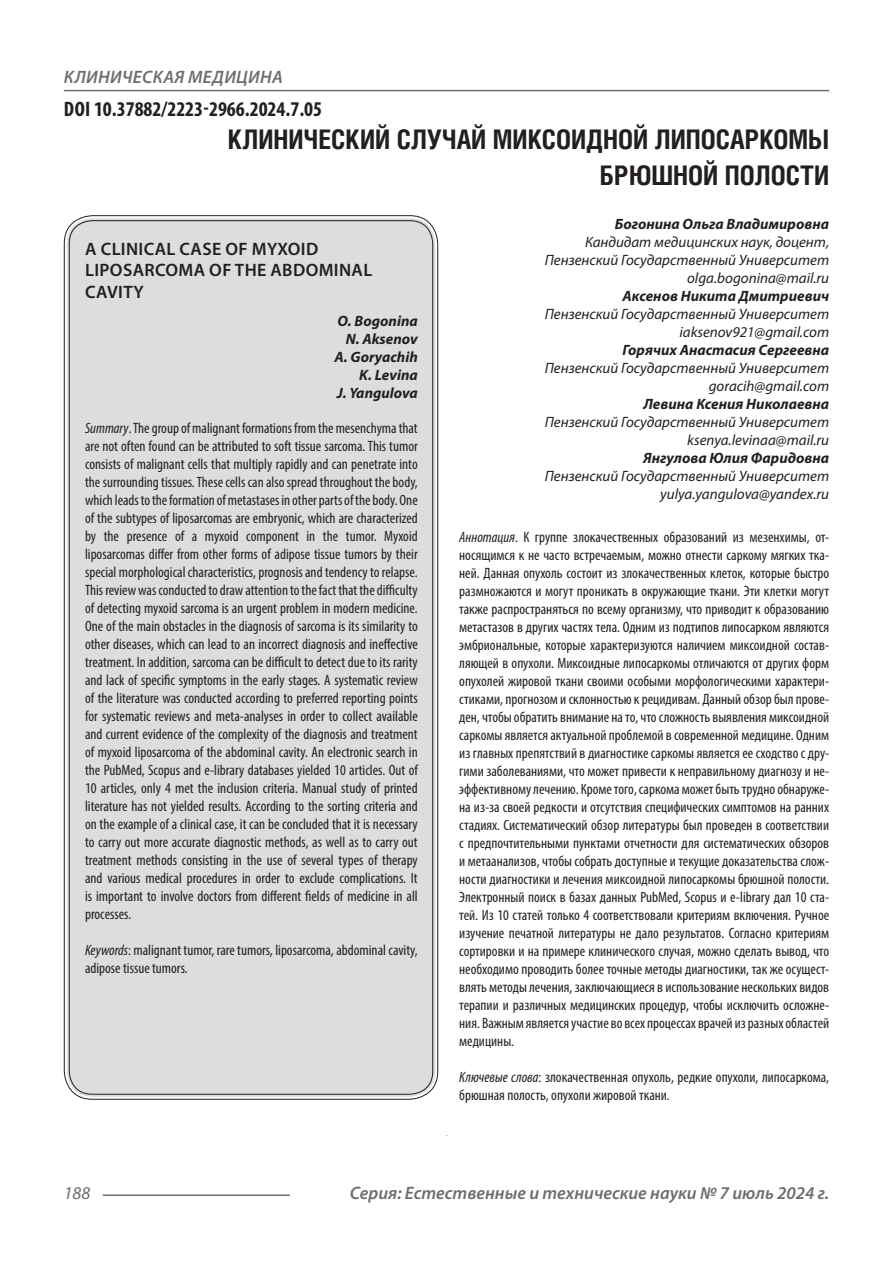
<style>
.page{position:relative;width:893px;height:1263px;background:#fff}
.page>*{position:absolute;margin:0;border:0;box-sizing:border-box;transform-origin:0 0}
.Статья_название{font:700 27px/36px "Helios Cond C";color:#231f20;text-align:right}
.ДОИ{font:700 condensed 21px "Myriad Pro";color:#231f20}
.Статья_название_англ{font:600 18px/21.6px "Myriad Pro";letter-spacing:.02em;color:#231f20}
.t1{font:italic 600 18px "Myriad Pro";color:#6c6d70}
.t2{font:italic 600 18px "Myriad Pro";letter-spacing:.02em;color:#6c6d70}
.t3{font:italic 18px "Myriad Pro";color:#6c6d70}
.Статья_аннотация_тек{font:condensed 15px/18px "Myriad Pro";color:#231f20;text-align:justify}
.Статья_аннотация_анг{font:condensed 15px/18px "Myriad Pro";color:#231f20;text-align:justify}
.Статья_автор_инфо{font:italic 15px/18px "Myriad Pro";color:#231f20;text-align:right}
.Статья_автор_инфо-2{font:italic 700 15px "Myriad Pro";color:#231f20}
.Статья_автор_англ{font:italic 700 15px "Myriad Pro";color:#231f20}
.s1{font-style:italic}
</style>
<div class="page">
<hr style="left:103px;top:1194px;width:187px;height:2px;background:#6c6d70">
<hr style="left:64px;top:90px;width:765px;height:1px;background:#6c6d70">
<div style="left:67px;top:218px;width:368px;height:879px;background:#dcdddf;border-radius:26px"></div>
<p class="t2" style="left:64px;top:66px;width:220px">КЛИНИЧЕСКАЯ МЕДИЦИНА</p>
<p class="Статья_название" style="left:228px;top:121px;width:603px">КЛИНИЧЕСКИЙ СЛУЧАЙ МИКСОИДНОЙ ЛИПОСАРКОМЫ<br>БРЮШНОЙ ПОЛОСТИ</p>
<p class="Статья_автор_инфо-2" style="left:615px;top:214px;width:216px">Богонина Ольга Владимировна</p>
<p class="Статья_автор_инфо" style="left:545px;top:232px;width:286px">Кандидат медицинских наук, доцент,<br>Пензенский Государственный Университет</p>
<p class="Статья_автор_инфо" style="left:687px;top:268px;width:144px">olga.bogonina@mail.ru</p>
<p class="Статья_автор_инфо-2" style="left:623px;top:286px;width:208px">Аксенов Никита Дмитриевич</p>
<p class="Статья_автор_инфо" style="left:545px;top:304px;width:286px">Пензенский Государственный Университет</p>
<p class="Статья_автор_инфо" style="left:679px;top:322px;width:151px">iaksenov921@gmail.com</p>
<p class="Статья_автор_инфо-2" style="left:623px;top:340px;width:208px">Горячих Анастасия Сергеевна</p>
<p class="Статья_автор_инфо" style="left:545px;top:358px;width:286px">Пензенский Государственный Университет</p>
<p class="Статья_автор_инфо" style="left:709px;top:376px;width:122px">goracih@gmail.com</p>
<p class="Статья_автор_инфо-2" style="left:643px;top:394px;width:187px">Левина Ксения Николаевна</p>
<p class="Статья_автор_инфо" style="left:545px;top:412px;width:286px">Пензенский Государственный Университет</p>
<p class="Статья_автор_инфо" style="left:687px;top:430px;width:143px">ksenya.levinaa@mail.ru</p>
<p class="Статья_автор_инфо-2" style="left:643px;top:448px;width:187px">Янгулова Юлия Фаридовна</p>
<p class="Статья_автор_инфо" style="left:545px;top:466px;width:286px">Пензенский Государственный Университет</p>
<p class="Статья_автор_инфо" style="left:660px;top:484px;width:170px">yulya.yangulova@yandex.ru</p>
<p class="ДОИ" style="left:64px;top:96px;width:260px">DOI 10.37882/2223-2966.2024.7.05</p>
<p class="Статья_название_англ" style="left:85px;top:237px;width:289px">A CLINICAL CASE OF MYXOID<br>LIPOSARCOMA OF THE ABDOMINAL<br>CAVITY</p>
<p class="Статья_автор_англ" style="left:338px;top:312px;width:82px">O. Bogonina</p>
<p class="Статья_автор_англ" style="left:346px;top:330px;width:74px">N. Aksenov</p>
<p class="Статья_автор_англ" style="left:335px;top:348px;width:85px">A. Goryachih</p>
<p class="Статья_автор_англ" style="left:359px;top:366px;width:60px">K. Levina</p>
<p class="Статья_автор_англ" style="left:337px;top:384px;width:83px">J. Yangulova</p>
<p class="Статья_аннотация_анг" style="left:85px;top:419px;width:334px"><span class="s1">Summary</span>. The group of malignant formations from the mesenchyma that are not often found can be attributed to soft tissue sarcoma. This tumor consists of malignant cells that multiply rapidly and can penetrate into the surrounding tissues. These cells can also spread throughout the body, which leads to the formation of metastases in other parts of the body. One of the subtypes of liposarcomas are embryonic, which are characterized by the presence of a myxoid component in the tumor. Myxoid liposarcomas differ from other forms of adipose tissue tumors by their special morphological characteristics, prognosis and tendency to relapse.<br>This review was conducted to draw attention to the fact that the difficulty of detecting myxoid sarcoma is an urgent problem in modern medicine.<br>One of the main obstacles in the diagnosis of sarcoma is its similarity to other diseases, which can lead to an incorrect diagnosis and ineffective treatment. In addition, sarcoma can be difficult to detect due to its rarity and lack of specific symptoms in the early stages. A systematic review of the literature was conducted according to preferred reporting points for systematic reviews and meta-analyses in order to collect available and current evidence of the complexity of the diagnosis and treatment of myxoid liposarcoma of the abdominal cavity. An electronic search in the PubMed, Scopus and e-library databases yielded 10 articles. Out of 10 articles, only 4 met the inclusion criteria. Manual study of printed literature has not yielded results. According to the sorting criteria and on the example of a clinical case, it can be concluded that it is necessary to carry out more accurate diagnostic methods, as well as to carry out treatment methods consisting in the use of several types of therapy and various medical procedures in order to exclude complications. It is important to involve doctors from different fields of medicine in all processes.</p>
<p class="Статья_аннотация_анг" style="left:85px;top:941px;width:334px"><span class="s1">Keywords</span>: malignant tumor, rare tumors, liposarcoma, abdominal cavity, adipose tissue tumors.</p>
<p class="Статья_аннотация_тек" style="left:459px;top:527px;width:371px"><span class="s1">Аннотация</span>. К группе злокачественных образований из мезенхимы, от&shy;носящимся к не часто встречаемым, можно отнести саркому мягких тка&shy;ней. Данная опухоль состоит из злокачественных клеток, которые быстро размножаются и могут проникать в окружающие ткани. Эти клетки могут также распространяться по всему организму, что приводит к образованию метастазов в других частях тела. Одним из подтипов липосарком являются эмбриональные, которые характеризуются наличием миксоидной состав&shy;ляющей в опухоли. Миксоидные липосаркомы отличаются от других форм опухолей жировой ткани своими особыми морфологическими характери&shy;стиками, прогнозом и склонностью к рецидивам. Данный обзор был прове&shy;ден, чтобы обратить внимание на то, что сложность выявления миксоидной саркомы является актуальной проблемой в современной медицине. Одним из главных препятствий в диагностике саркомы является ее сходство с дру&shy;гими заболеваниями, что может привести к неправильному диагнозу и не&shy;эффективному лечению. Кроме того, саркома может быть трудно обнаруже&shy;на из-за своей редкости и отсутствия специфических симптомов на ранних стадиях. Систематический обзор литературы был проведен в соответствии с предпочтительными пунктами отчетности для систематических обзоров и метаанализов, чтобы собрать доступные и текущие доказательства слож&shy;ности диагностики и лечения миксоидной липосаркомы брюшной полости.<br>Электронный поиск в базах данных PubMed, Scopus и e-library дал 10 ста&shy;тей. Из 10 статей только 4 соответствовали критериям включения. Ручное изучение печатной литературы не дало результатов. Согласно критериям сортировки и на примере клинического случая, можно сделать вывод, что необходимо проводить более точные методы диагностики, так же осущест&shy;влять методы лечения, заключающиеся в использование нескольких видов терапии и различных медицинских процедур, чтобы исключить осложне&shy;ния. Важным является участие во всех процессах врачей из разных областей медицины.</p>
<p class="Статья_аннотация_тек" style="left:459px;top:1067px;width:371px"><span class="s1">Ключевые слова</span>: злокачественная опухоль, редкие опухоли, липосаркома, брюшная полость, опухоли жировой ткани.</p>
<p class="t3" style="left:64px;top:1182px;width:28px">188</p>
<p class="t1" style="left:350px;top:1182px;width:481px">Серия: Естественные и технические науки № 7 июль 2024 г.</p>
</div>
